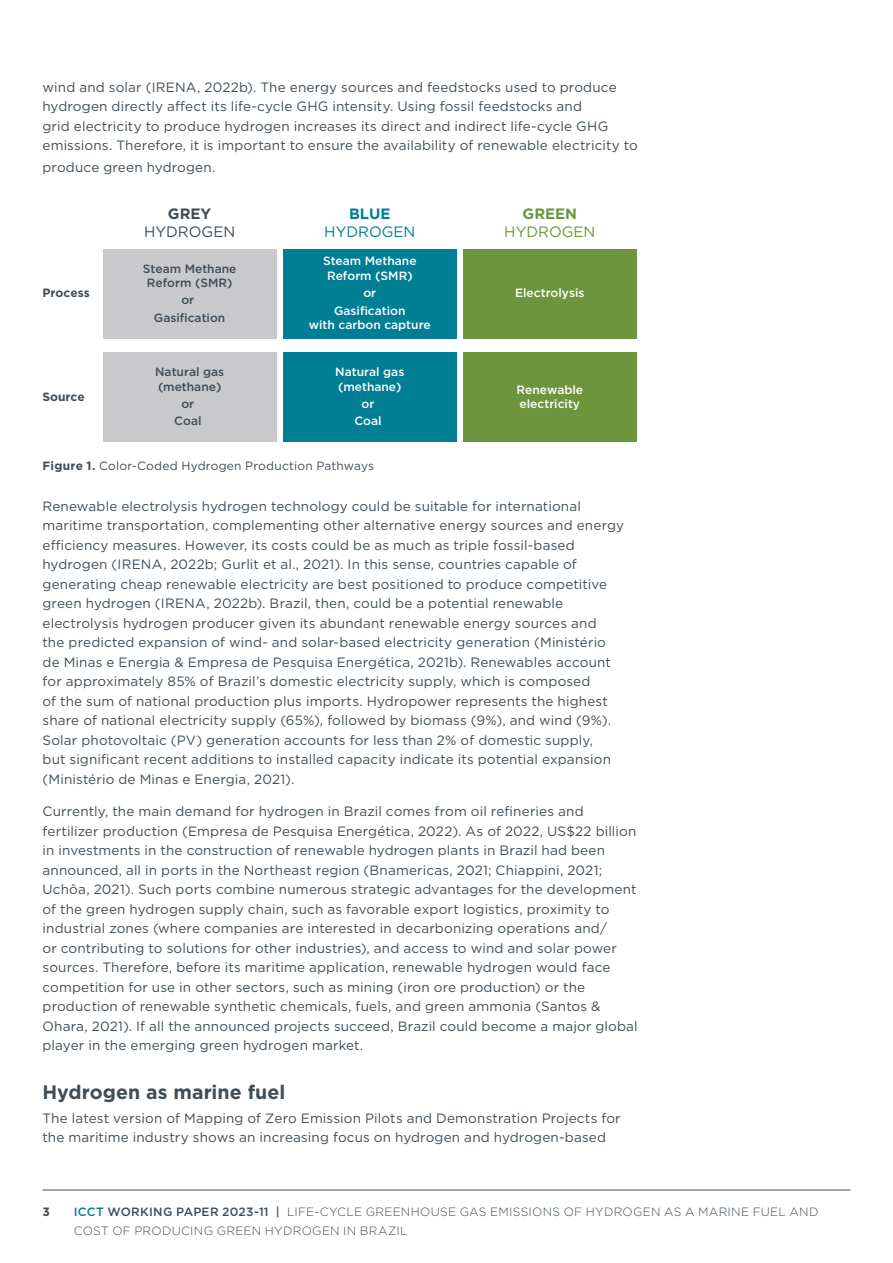
<style>
.page{position:relative;width:893px;height:1263px;background:#fff}
.page>*{position:absolute;margin:0;border:0;box-sizing:border-box;transform-origin:0 0}
.t1{font:700 19.5px "Gotham";letter-spacing:.005em;color:#404d56}
.t2{font:15px "Gotham";color:#404d56}
.t3{font:15px "Gotham";color:#007e94}
.t4{font:15px "Gotham";color:#6c953e}
.t5{font:700 15px "Gotham";color:#6c953e}
.t6{font:700 15px "Gotham";color:#404d56}
.t7{font:700 15px "Gotham";color:#007e94}
.t8{font:13.5px/19.5px "Gotham";letter-spacing:.01em;color:#404d56}
.t9{font:300 12px/19.5px "Gotham";letter-spacing:.025em;color:#404d56}
.t10{font:500 12px/14.4px "Gotham";color:#fff;text-align:center}
.t11{font:500 12px/14.4px "Gotham";color:#404d56;text-align:center}
.t12{font:12px "Gotham";letter-spacing:.015em;color:#404d56}
.t13{font:700 12px "Gotham";color:#404d56}
.s1{font-weight:700}
.s2{font-weight:500;color:#007e94}
.s3{font-weight:500}
</style>
<div class="page">
<hr style="left:43px;top:1190px;width:807px;height:1px;background:#404d56">
<div style="left:103px;top:249px;width:174px;height:89px;background:#c9c8cb"></div>
<div style="left:283px;top:249px;width:174px;height:89px;background:#007e94"></div>
<div style="left:463px;top:249px;width:174px;height:89px;background:#6c953e"></div>
<div style="left:103px;top:353px;width:174px;height:89px;background:#c9c8cb"></div>
<div style="left:283px;top:353px;width:174px;height:89px;background:#007e94"></div>
<div style="left:463px;top:353px;width:174px;height:89px;background:#6c953e"></div>
<p class="t8" style="left:43px;top:77px;width:597px">wind and solar (IRENA, 2022b). The energy sources and feedstocks used to produce hydrogen directly affect its life-cycle GHG intensity. Using fossil feedstocks and<br>grid electricity to produce hydrogen increases its direct and indirect life-cycle GHG emissions. Therefore, it is important to ensure the availability of renewable electricity to</p>
<p class="t8" style="left:43px;top:157px;width:174px">produce green hydrogen.</p>
<p class="t13" style="left:43px;top:285px;width:49px">Process</p>
<p class="t13" style="left:43px;top:388px;width:44px">Source</p>
<p class="t6" style="left:168px;top:204px;width:45px">GREY</p>
<p class="t2" style="left:144px;top:222px;width:93px">HYDROGEN</p>
<p class="t11" style="left:143px;top:261px;width:95px">Steam Methane<br>Reform (SMR)</p>
<p class="t11" style="left:154px;top:291px;width:73px;line-height:17.4px">or<br>Gasification</p>
<p class="t11" style="left:155px;top:364px;width:71px;text-align:left">Natural gas (methane)</p>
<p class="t11" style="left:174px;top:395px;width:29px;line-height:17.4px">or<br>Coal</p>
<p class="t7" style="left:349px;top:204px;width:43px">BLUE</p>
<p class="t3" style="left:324px;top:222px;width:93px">HYDROGEN</p>
<p class="t10" style="left:323px;top:254px;width:95px">Steam Methane<br>Reform (SMR)</p>
<p class="t10" style="left:334px;top:284px;width:73px;line-height:17.4px">or<br>Gasification</p>
<p class="t10" style="left:309px;top:317px;width:124px">with carbon capture</p>
<p class="t10" style="left:335px;top:364px;width:71px;text-align:left">Natural gas (methane)</p>
<p class="t10" style="left:354px;top:395px;width:29px;line-height:17.4px">or<br>Coal</p>
<p class="t5" style="left:523px;top:204px;width:56px">GREEN</p>
<p class="t4" style="left:504px;top:222px;width:93px">HYDROGEN</p>
<p class="t10" style="left:515px;top:286px;width:71px">Electrolysis</p>
<p class="t10" style="left:516px;top:382px;width:68px;text-align:left">Renewable electricity</p>
<p class="t12" style="left:43px;top:458px;width:333px"><span class="s1">Figure 1.</span> Color-Coded Hydrogen Production Pathways</p>
<p class="t8" style="left:43px;top:496px;width:583px">Renewable electrolysis hydrogen technology could be suitable for international maritime transportation, complementing other alternative energy sources and energy efficiency measures. However, its costs could be as much as triple fossil-based hydrogen (IRENA, 2022b; Gurlit et al., 2021). In this sense, countries capable of generating cheap renewable electricity are best positioned to produce competitive green hydrogen (IRENA, 2022b). Brazil, then, could be a potential renewable electrolysis hydrogen producer given its abundant renewable energy sources and<br>the predicted expansion of wind- and solar-based electricity generation (Ministério de Minas e Energia &amp; Empresa de Pesquisa Energética, 2021b). Renewables account for approximately 85% of Brazil’s domestic electricity supply, which is composed<br>of the sum of national production plus imports. Hydropower represents the highest share of national electricity supply (65%), followed by biomass (9%), and wind (9%).<br>Solar photovoltaic (PV) generation accounts for less than 2% of domestic supply,<br>but significant recent additions to installed capacity indicate its potential expansion (Ministério de Minas e Energia, 2021).</p>
<p class="t8" style="left:43px;top:801px;width:597px">Currently, the main demand for hydrogen in Brazil comes from oil refineries and fertilizer production (Empresa de Pesquisa Energética, 2022). As of 2022, US$22 billion in investments in the construction of renewable hydrogen plants in Brazil had been announced, all in ports in the Northeast region (Bnamericas, 2021; Chiappini, 2021; Uchôa, 2021). Such ports combine numerous strategic advantages for the development of the green hydrogen supply chain, such as favorable export logistics, proximity to industrial zones (where companies are interested in decarbonizing operations and/<br>or contributing to solutions for other industries), and access to wind and solar power sources. Therefore, before its maritime application, renewable hydrogen would face competition for use in other sectors, such as mining (iron ore production) or the production of renewable synthetic chemicals, fuels, and green ammonia (Santos &amp; Ohara, 2021). If all the announced projects succeed, Brazil could become a major global player in the emerging green hydrogen market.</p>
<h1 class="t1" style="left:43px;top:1079px;width:244px">Hydrogen as marine fuel</h1>
<p class="t8" style="left:43px;top:1108px;width:580px">The latest version of Mapping of Zero Emission Pilots and Demonstration Projects for the maritime industry shows an increasing focus on hydrogen and hydrogen-based</p>
<p class="t13" style="left:43px;top:1203px;width:9px">3</p>
<p class="t9" style="left:74px;top:1201px;width:746px"><span class="s2">ICCT</span> <span class="s3">WORKING PAPER 2023-11 |</span> LIFE-CYCLE GREENHOUSE GAS EMISSIONS OF HYDROGEN AS A MARINE FUEL AND<br>COST OF PRODUCING GREEN HYDROGEN IN BRAZIL</p>
</div>
